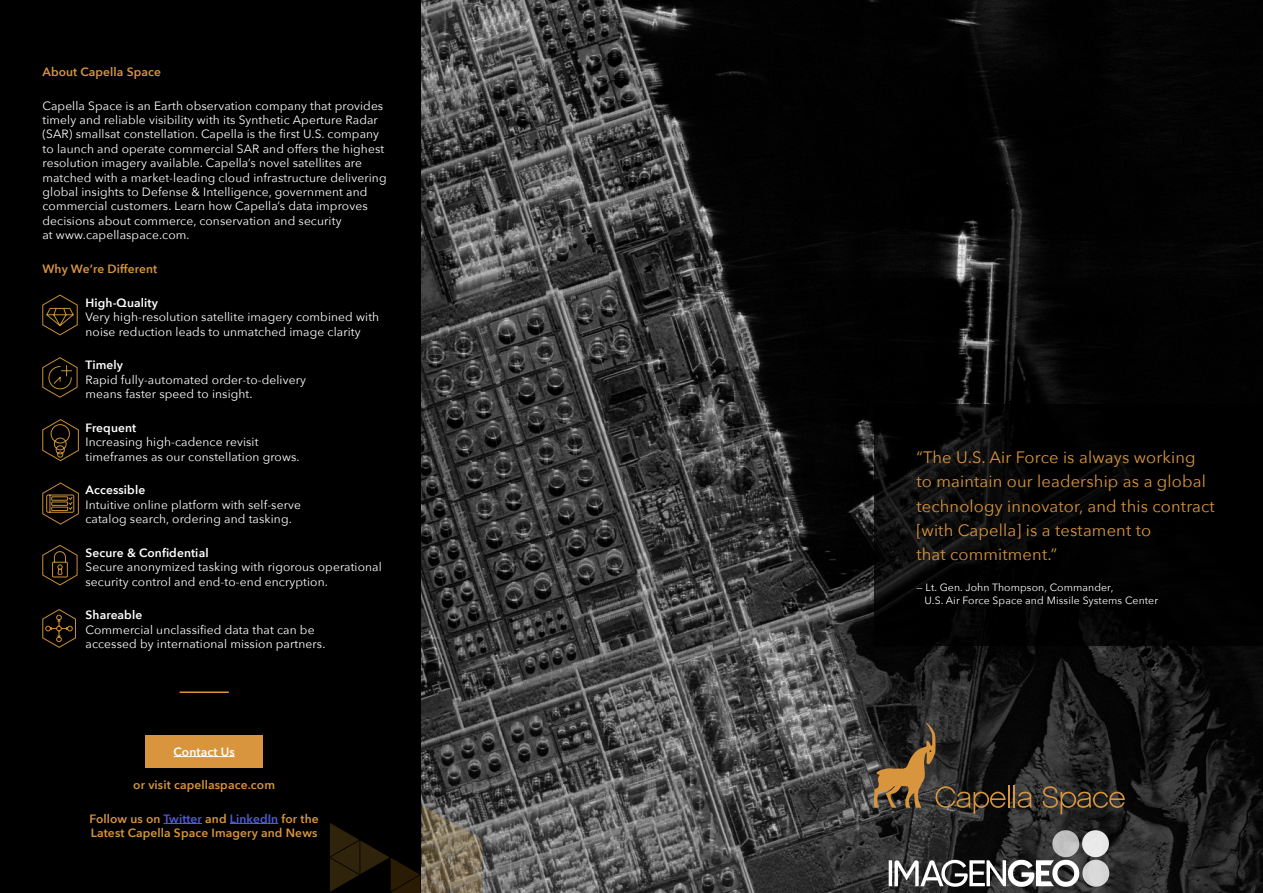
<style>
.page{position:relative;width:1263px;height:893px;background:#000}
.page>*{position:absolute;margin:0;border:0;box-sizing:border-box;transform-origin:0 0}
.t1{font:16.5px/24px "Avenir Next";letter-spacing:.01em;color:#d8953e}
.t2{font:12px/14.4px "Avenir Next";letter-spacing:.01em;color:#fff}
.t3{font:600 12px/14.4px "Avenir Next";letter-spacing:.01em;color:#d8953e}
.t4{font:600 12px "Avenir Next";letter-spacing:.01em;color:#fff}
.t5{font:10.5px/12.6px "Avenir Next";letter-spacing:.01em;color:#fff}
.s1{font-weight:600}
.s2{color:#4f5cd6}
</style>
<div class="page">
<img style="left:421px;top:0;width:842px;height:893px">
<div style="left:874px;top:404px;width:389px;height:242px;background:#000"></div>
<svg style="left:873px;top:723px;width:132px;height:91px"></svg>
<hr style="left:1008px;top:785px;width:2px;height:22px;background:#d8953e">
<hr style="left:1013px;top:785px;width:2px;height:22px;background:#d8953e">
<svg style="left:1018px;top:792px;width:14px;height:16px"></svg>
<svg style="left:1042px;top:786px;width:83px;height:28px;background:#473a2a"></svg>
<svg style="left:330px;top:805px;width:152px;height:88px"></svg>
<svg style="left:42px;top:357px;width:36px;height:41px"></svg>
<svg style="left:42px;top:294px;width:36px;height:42px"></svg>
<svg style="left:42px;top:482px;width:37px;height:43px"></svg>
<svg style="left:42px;top:544px;width:36px;height:42px"></svg>
<svg style="left:42px;top:419px;width:37px;height:42px"></svg>
<svg style="left:42px;top:609px;width:34px;height:39px"></svg>
<hr style="left:163px;top:823px;width:39px;height:1px;background:#4f5cd6">
<hr style="left:230px;top:823px;width:48px;height:1px;background:#4f5cd6">
<hr style="left:180px;top:691px;width:49px;height:2px;background:#d8953e">
<div style="left:146px;top:735px;width:117px;height:33px;background:#d8953e"></div>
<hr style="left:174px;top:756px;width:61px;height:1px;background:#fff">
<img style="left:880px;top:825px;width:239px;height:67px">
<p class="t3" style="left:42px;top:64px;width:120px">About Capella Space</p>
<p class="t2" style="left:43px;top:98px;width:346px">Capella Space is an Earth observation company that provides timely and reliable visibility with its Synthetic Aperture Radar (SAR) smallsat constellation. Capella is the first U.S. company to launch and operate commercial SAR and offers the highest resolution imagery available. Capella’s novel satellites are matched with a market-leading cloud infrastructure delivering global insights to Defense &amp; Intelligence, government and commercial customers. Learn how Capella’s data improves decisions about commerce, conservation and security<br>at www.capellaspace.com.</p>
<p class="t3" style="left:42px;top:261px;width:116px">Why We’re Different</p>
<p class="t4" style="left:86px;top:292px;width:74px">High-Quality</p>
<p class="t2" style="left:86px;top:309px;width:295px">Very high-resolution satellite imagery combined with noise reduction leads to unmatched image clarity</p>
<p class="t4" style="left:86px;top:355px;width:39px">Timely</p>
<p class="t2" style="left:86px;top:372px;width:222px">Rapid fully-automated order-to-delivery means faster speed to insight.</p>
<p class="t4" style="left:86px;top:417px;width:52px">Frequent</p>
<p class="t2" style="left:86px;top:434px;width:216px">Increasing high-cadence revisit timeframes as our constellation grows.</p>
<p class="t4" style="left:86px;top:480px;width:61px">Accessible</p>
<p class="t2" style="left:86px;top:497px;width:217px">Intuitive online platform with self-serve catalog search, ordering and tasking.</p>
<p class="t4" style="left:86px;top:543px;width:125px">Secure &amp; Confidential</p>
<p class="t2" style="left:86px;top:559px;width:298px">Secure anonymized tasking with rigorous operational security control and end-to-end encryption.</p>
<p class="t2" style="left:86px;top:607px;width:241px"><span class="s1">Shareable<br></span>Commercial unclassified data that can be accessed by international mission partners.</p>
<p class="t4" style="left:174px;top:741px;width:63px">Contact Us</p>
<p class="t3" style="left:133px;top:777px;width:143px">or visit capellaspace.com</p>
<p class="t3" style="left:90px;top:811px;width:231px">Follow us on <span class="s2">Twitter</span> and <span class="s2">LinkedIn</span> for the<br>Latest Capella Space Imagery and News</p>
<p class="t1" style="left:916px;top:445px;width:300px">“The U.S. Air Force is always working to maintain our leadership as a global technology innovator, and this contract [with Capella] is a testament to<br>that commitment.”</p>
<p class="t5" style="left:924px;top:581px;width:235px;text-indent:-8px">— Lt. Gen. John Thompson, Commander,<br>U.S. Air Force Space and Missile Systems Center</p>
</div>
